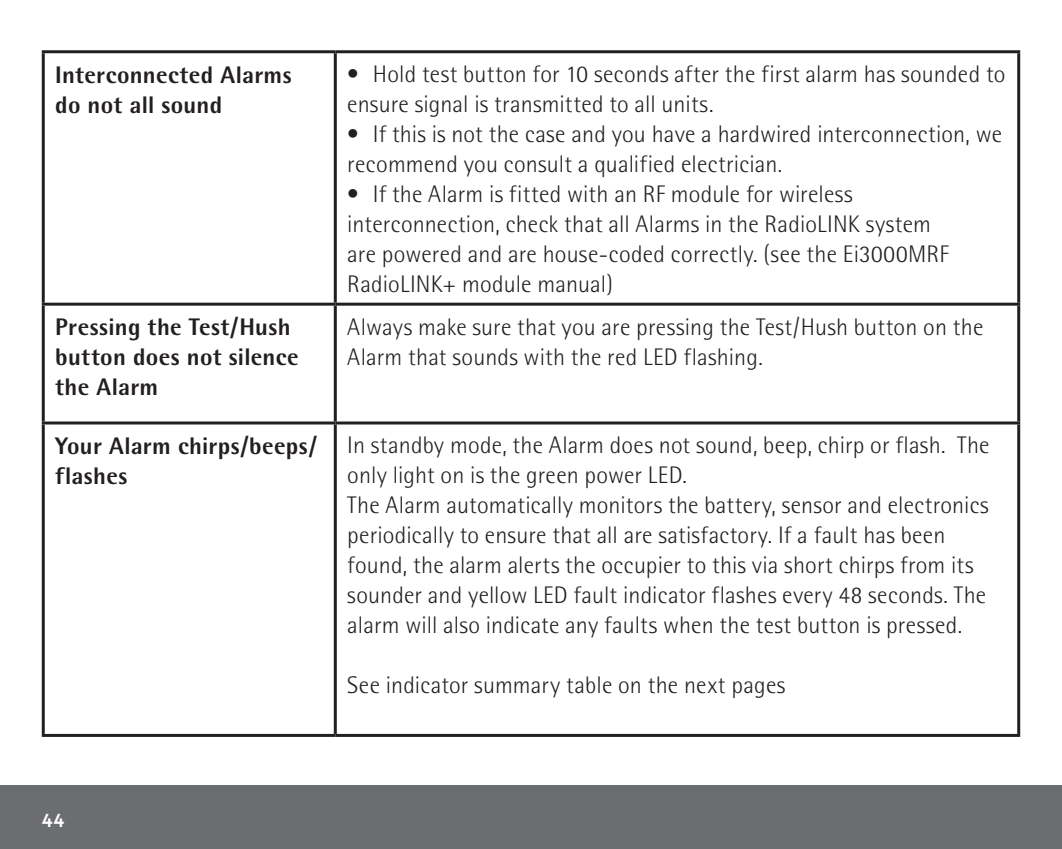
<style>
.page{position:relative;width:1062px;height:849px;background:#fff}
.page>*{position:absolute;margin:0;border:0;box-sizing:border-box;transform-origin:0 0}
.Tabelle_regular{font:300 24px/30px "Rotis Semi Sans";letter-spacing:.01em;color:#231f20}
.Tabelle_regular-2{font:800 24px/30px "Rotis Semi Sans";letter-spacing:.015em;color:#231f20}
.t1{font:21px "Insignia LT Std";color:#fff}
</style>
<div class="page">
<div style="left:0;top:785px;width:1061px;height:64px;background:#6c6d70"></div>
<hr style="left:42px;top:50px;width:293px;height:3px;background:#231f20">
<hr style="left:42px;top:53px;width:3px;height:250px;background:#231f20">
<hr style="left:335px;top:50px;width:685px;height:3px;background:#231f20">
<hr style="left:334px;top:53px;width:3px;height:250px;background:#231f20">
<hr style="left:1017px;top:53px;width:3px;height:250px;background:#231f20">
<hr style="left:42px;top:303px;width:293px;height:3px;background:#231f20">
<hr style="left:42px;top:306px;width:3px;height:115px;background:#231f20">
<hr style="left:335px;top:303px;width:685px;height:3px;background:#231f20">
<hr style="left:334px;top:306px;width:3px;height:115px;background:#231f20">
<hr style="left:1017px;top:306px;width:3px;height:115px;background:#231f20">
<hr style="left:42px;top:421px;width:293px;height:3px;background:#231f20">
<hr style="left:42px;top:424px;width:3px;height:310px;background:#231f20">
<hr style="left:335px;top:421px;width:685px;height:3px;background:#231f20">
<hr style="left:334px;top:424px;width:3px;height:310px;background:#231f20">
<hr style="left:1017px;top:424px;width:3px;height:310px;background:#231f20">
<hr style="left:42px;top:734px;width:293px;height:3px;background:#231f20">
<hr style="left:335px;top:734px;width:685px;height:3px;background:#231f20">
<p class="Tabelle_regular-2" style="left:55px;top:59px;width:238px">Interconnected Alarms do not all sound</p>
<p class="Tabelle_regular" style="left:347px;top:59px;width:659px">• Hold test button for 10 seconds after the first alarm has sounded to ensure signal is transmitted to all units.</p>
<p class="Tabelle_regular" style="left:347px;top:119px;width:656px">• If this is not the case and you have a hardwired interconnection, we recommend you consult a qualified electrician.</p>
<p class="Tabelle_regular" style="left:347px;top:179px;width:603px">• If the Alarm is fitted with an RF module for wireless interconnection, check that all Alarms in the RadioLINK system are powered and are house-coded correctly. (see the Ei3000MRF RadioLINK+ module manual)</p>
<p class="Tabelle_regular-2" style="left:55px;top:311px;width:245px">Pressing the Test/Hush button does not silence the Alarm</p>
<p class="Tabelle_regular" style="left:347px;top:311px;width:637px">Always make sure that you are pressing the Test/Hush button on the<br>Alarm that sounds with the red LED flashing.</p>
<p class="Tabelle_regular-2" style="left:55px;top:430px;width:263px">Your Alarm chirps/beeps/ flashes</p>
<p class="Tabelle_regular" style="left:347px;top:430px;width:643px">In standby mode, the Alarm does not sound, beep, chirp or flash. The only light on is the green power LED.</p>
<p class="Tabelle_regular" style="left:347px;top:490px;width:643px">The Alarm automatically monitors the battery, sensor and electronics periodically to ensure that all are satisfactory. If a fault has been found, the alarm alerts the occupier to this via short chirps from its sounder and yellow LED fault indicator flashes every 48 seconds. The alarm will also indicate any faults when the test button is pressed.</p>
<p class="Tabelle_regular" style="left:347px;top:670px;width:439px">See indicator summary table on the next pages</p>
<p class="t1" style="left:42px;top:810px;width:24px">44</p>
</div>
